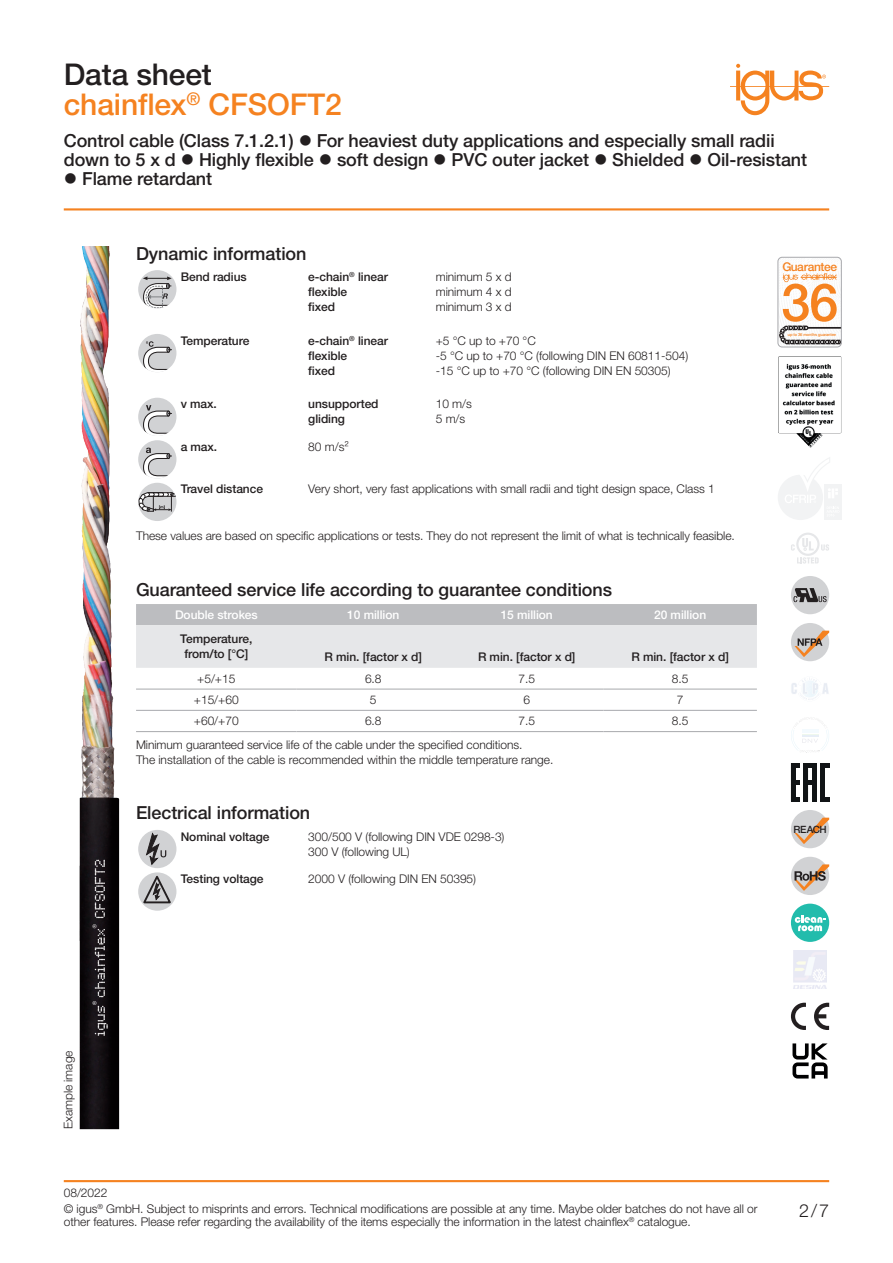
<style>
.page{position:relative;width:893px;height:1263px;background:#fff}
.page>*{position:absolute;margin:0;border:0;box-sizing:border-box;transform-origin:0 0}
.t1{font:500 30px "Helvetica Neue LTW1 G";letter-spacing:-.005em;color:#f58220}
.t2{font:500 30px "Helvetica Neue LTW1 G";letter-spacing:-.005em;color:#231f20}
.t3{font:500 18px/19.2px "Helvetica Neue LTW1 G";letter-spacing:-.005em;color:#231f20}
.t4{font:300 18px "Helvetica Neue LTW1 G";color:#231f20}
.t5{font:300 12px/15px "Helvetica Neue LTW1 G";letter-spacing:-.005em;color:#231f20}
.t6{font:500 12px/15px "Helvetica Neue LTW1 G";letter-spacing:-.005em;color:#231f20;text-align:center}
.t7{font:500 12px "Helvetica Neue LTW1 G";letter-spacing:-.005em;color:#fff}
.t8{font:500 12px "Helvetica Neue LTW1 G";letter-spacing:-.03em;color:#f58220}
.t9{font:500 10.05px "Helvetica Neue LTW1 G";letter-spacing:-.05em;color:#231f20}
.t10{font:500 4.05px "Helvetica Neue LTW1 G";letter-spacing:-.02em;color:#f58220}
</style>
<div class="page">
<svg style="left:730px;top:64px;width:99px;height:51px"></svg>
<hr style="left:64px;top:208px;width:765px;height:2px;background:#f58220">
<hr style="left:64px;top:1180px;width:765px;height:2px;background:#f58220">
<img style="left:79px;top:247px;width:41px;height:882px">
<img style="left:778px;top:257px;width:63px;height:90px">
<svg style="left:780px;top:273px;width:59px;height:71px"></svg>
<div style="left:778px;top:257px;width:63px;height:90px;border:1px solid #a8a9ad;border-radius:4px"></div>
<img style="left:778px;top:356px;width:63px;height:92px">
<div style="left:791px;top:904px;width:38px;height:38px;background:#22bcac;border-radius:50%"></div>
<svg style="left:795px;top:915px;width:31px;height:16px"></svg>
<div style="left:791px;top:810px;width:38px;height:38px;background:#d1d2d4;border-radius:50%"></div>
<svg style="left:795px;top:818px;width:34px;height:26px"></svg>
<div style="left:791px;top:576px;width:38px;height:38px;background:#d1d2d4;border-radius:50%"></div>
<svg style="left:793px;top:588px;width:34px;height:14px"></svg>
<div style="left:791px;top:857px;width:38px;height:38px;background:#d1d2d4;border-radius:50%"></div>
<svg style="left:794px;top:864px;width:35px;height:27px"></svg>
<div style="left:791px;top:623px;width:38px;height:38px;background:#d1d2d4;border-radius:50%"></div>
<svg style="left:795px;top:631px;width:34px;height:26px"></svg>
<svg style="left:791px;top:678px;width:38px;height:22px"></svg>
<img style="left:794px;top:950px;width:32px;height:39px">
<svg style="left:791px;top:718px;width:38px;height:35px"></svg>
<svg style="left:814px;top:1003px;width:15px;height:27px"></svg>
<svg style="left:791px;top:1003px;width:15px;height:27px"></svg>
<svg style="left:791px;top:763px;width:38px;height:38px"></svg>
<svg style="left:797px;top:557px;width:22px;height:7px"></svg>
<svg style="left:821px;top:544px;width:8px;height:7px"></svg>
<div style="left:796px;top:533px;width:23px;height:23px;background:#e6e7e9;border-radius:50%"></div>
<div style="left:798px;top:535px;width:19px;height:19px;background:#fff;border-radius:50%"></div>
<svg style="left:802px;top:538px;width:12px;height:12px"></svg>
<svg style="left:791px;top:544px;width:4px;height:7px"></svg>
<div style="left:824px;top:485px;width:17px;height:17px;background:#f2f3f4"></div>
<div style="left:824px;top:503px;width:17px;height:17px;background:#f2f3f4"></div>
<svg style="left:778px;top:457px;width:61px;height:63px"></svg>
<svg style="left:792px;top:1043px;width:36px;height:35px"></svg>
<div style="left:138px;top:270px;width:38px;height:38px;background:#d1d2d4;border-radius:50%"></div>
<svg style="left:143px;top:276px;width:31px;height:32px"></svg>
<div style="left:138px;top:334px;width:38px;height:38px;background:#d1d2d4;border-radius:50%"></div>
<svg style="left:142px;top:341px;width:33px;height:31px"></svg>
<div style="left:138px;top:398px;width:38px;height:38px;background:#d1d2d4;border-radius:50%"></div>
<svg style="left:143px;top:405px;width:32px;height:31px"></svg>
<div style="left:138px;top:440px;width:38px;height:38px;background:#d1d2d4;border-radius:50%"></div>
<svg style="left:142px;top:448px;width:33px;height:30px"></svg>
<div style="left:138px;top:483px;width:38px;height:38px;background:#d1d2d4;border-radius:50%"></div>
<svg style="left:139px;top:492px;width:37px;height:20px"></svg>
<svg style="left:136px;top:604px;width:621px;height:64px;background:#d8d9db"></svg>
<hr style="left:603px;top:731px;width:154px;height:1px;background:#a8a9ad">
<hr style="left:450px;top:731px;width:153px;height:1px;background:#a8a9ad">
<hr style="left:297px;top:731px;width:153px;height:1px;background:#a8a9ad">
<hr style="left:136px;top:731px;width:161px;height:1px;background:#a8a9ad">
<hr style="left:603px;top:710px;width:154px;height:1px;background:#a8a9ad">
<hr style="left:450px;top:710px;width:153px;height:1px;background:#a8a9ad">
<hr style="left:297px;top:710px;width:153px;height:1px;background:#a8a9ad">
<hr style="left:136px;top:710px;width:161px;height:1px;background:#a8a9ad">
<hr style="left:603px;top:689px;width:154px;height:1px;background:#a8a9ad">
<hr style="left:450px;top:689px;width:153px;height:1px;background:#a8a9ad">
<hr style="left:297px;top:689px;width:153px;height:1px;background:#a8a9ad">
<hr style="left:136px;top:689px;width:161px;height:1px;background:#a8a9ad">
<div style="left:138px;top:830px;width:38px;height:38px;background:#d1d2d4;border-radius:50%"></div>
<svg style="left:146px;top:833px;width:20px;height:32px"></svg>
<div style="left:138px;top:872px;width:38px;height:39px;background:#d1d2d4;border-radius:50%"></div>
<svg style="left:142px;top:872px;width:31px;height:33px"></svg>
<h1 class="t2" style="left:64px;top:56px;width:150px">Data sheet</h1>
<h1 class="t1" style="left:64px;top:86px;width:279px">chainflex<sup>®</sup> CFSOFT2</h1>
<h2 class="t3" style="left:64px;top:131px;width:745px">Control cable (Class 7.1.2.1) ● For heaviest duty applications and especially small radii down to 5 x d ● Highly flexible ● soft design ● PVC outer jacket ● Shielded ● Oil-resistant</h2>
<h2 class="t3" style="left:64px;top:169px;width:150px">● Flame retardant</h2>
<h2 class="t3" style="left:136px;top:243px;width:172px">Dynamic information</h2>
<p class="t6" style="left:181px;top:269px;width:68px">Bend radius</p>
<p class="t6" style="left:308px;top:269px;width:81px">e-chain<sup>®</sup> linear</p>
<p class="t5" style="left:436px;top:269px;width:77px">minimum 5 x d</p>
<p class="t6" style="left:308px;top:284px;width:40px">flexible</p>
<p class="t5" style="left:436px;top:284px;width:77px">minimum 4 x d</p>
<p class="t6" style="left:308px;top:299px;width:28px">fixed</p>
<p class="t5" style="left:436px;top:299px;width:77px">minimum 3 x d</p>
<p class="t6" style="left:181px;top:333px;width:70px">Temperature</p>
<p class="t6" style="left:308px;top:333px;width:81px">e-chain<sup>®</sup> linear</p>
<p class="t5" style="left:436px;top:333px;width:101px">+5 °C up to +70 °C</p>
<p class="t6" style="left:308px;top:348px;width:40px">flexible</p>
<p class="t5" style="left:436px;top:348px;width:254px">-5 °C up to +70 °C (following DIN EN 60811-504)</p>
<p class="t6" style="left:308px;top:363px;width:28px">fixed</p>
<p class="t5" style="left:436px;top:363px;width:236px">-15 °C up to +70 °C (following DIN EN 50305)</p>
<p class="t6" style="left:181px;top:397px;width:38px">v max.</p>
<p class="t6" style="left:308px;top:397px;width:72px">unsupported</p>
<p class="t5" style="left:436px;top:397px;width:38px">10 m/s</p>
<p class="t6" style="left:308px;top:412px;width:38px">gliding</p>
<p class="t5" style="left:436px;top:412px;width:31px">5 m/s</p>
<p class="t6" style="left:181px;top:439px;width:38px">a max.</p>
<p class="t5" style="left:308px;top:439px;width:42px">80 m/s²</p>
<p class="t6" style="left:181px;top:482px;width:84px">Travel distance</p>
<p class="t5" style="left:308px;top:482px;width:408px">Very short, very fast applications with small radii and tight design space, Class 1</p>
<p class="t5" style="left:136px;top:528px;width:600px">These values are based on specific applications or tests. They do not represent the limit of what is technically feasible.</p>
<h2 class="t3" style="left:136px;top:579px;width:477px">Guaranteed service life according to guarantee conditions</h2>
<p class="t7" style="left:175px;top:607px;width:84px">Double strokes</p>
<p class="t7" style="left:347px;top:607px;width:54px">10 million</p>
<p class="t7" style="left:501px;top:607px;width:54px">15 million</p>
<p class="t7" style="left:654px;top:607px;width:54px">20 million</p>
<p class="t6" style="left:180px;top:631px;width:74px">Temperature, from/to [°C]</p>
<p class="t6" style="left:325px;top:650px;width:99px">R min. [factor x d]</p>
<p class="t6" style="left:478px;top:650px;width:99px">R min. [factor x d]</p>
<p class="t6" style="left:631px;top:650px;width:99px">R min. [factor x d]</p>
<p class="t5" style="left:197px;top:671px;width:40px">+5/+15</p>
<p class="t5" style="left:365px;top:671px;width:18px">6.8</p>
<p class="t5" style="left:518px;top:671px;width:18px">7.5</p>
<p class="t5" style="left:672px;top:671px;width:18px">8.5</p>
<p class="t5" style="left:194px;top:692px;width:46px">+15/+60</p>
<p class="t5" style="left:370px;top:692px;width:8px">5</p>
<p class="t5" style="left:523px;top:692px;width:8px">6</p>
<p class="t5" style="left:677px;top:692px;width:8px">7</p>
<p class="t5" style="left:194px;top:713px;width:46px">+60/+70</p>
<p class="t5" style="left:365px;top:713px;width:18px">6.8</p>
<p class="t5" style="left:518px;top:713px;width:18px">7.5</p>
<p class="t5" style="left:672px;top:713px;width:18px">8.5</p>
<p class="t5" style="left:136px;top:737px;width:419px">Minimum guaranteed service life of the cable under the specified conditions.<br>The installation of the cable is recommended within the middle temperature range.</p>
<h2 class="t3" style="left:136px;top:803px;width:176px">Electrical information</h2>
<p class="t6" style="left:181px;top:829px;width:90px">Nominal voltage</p>
<p class="t5" style="left:308px;top:829px;width:198px">300/500 V (following DIN VDE 0298-3)<br>300 V (following UL)</p>
<p class="t6" style="left:181px;top:871px;width:84px">Testing voltage</p>
<p class="t5" style="left:308px;top:871px;width:169px">2000 V (following DIN EN 50395)</p>
<p class="t8" style="left:782px;top:260px;width:56px">Guarantee</p>
<p class="t10" style="left:788px;top:332px;width:50px">up to 36 months guarantee</p>
<p class="t9" style="left:794px;top:823px;width:34px">REACH</p>
<p class="t5" style="left:61px;top:1129px;width:80px;rotate:-90deg">Example image</p>
<p class="t5" style="left:64px;top:1185px;width:45px">08/2022</p>
<p class="t5" style="left:64px;top:1202px;width:695px;line-height:12.8px">© igus<sup>®</sup> GmbH. Subject to misprints and errors. Technical modifications are possible at any time. Maybe older batches do not have all or other features. Please refer regarding the availability of the items especially the information in the latest chainflex<sup>®</sup> catalogue.</p>
<h2 class="t4" style="left:799px;top:1200px;width:32px">2/7</h2>
</div>
